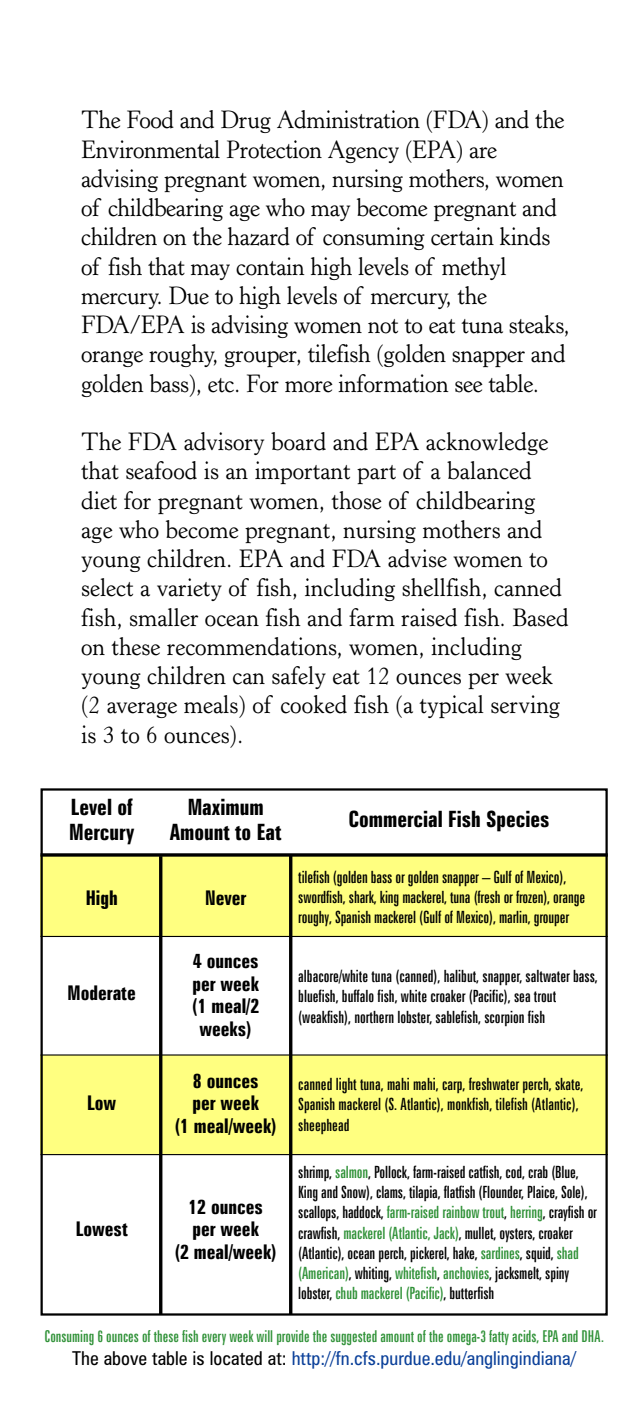
<style>
.page{position:relative;width:628px;height:1418px;background:#fff}
.page>*{position:absolute;margin:0;border:0;box-sizing:border-box;transform-origin:0 0}
.t1{font:24.75px/29.2px "Horley OSMT";letter-spacing:-.015em;color:#000;scale:.94 1}
.t2{font:700 extra-condensed 22.5px/24.8px "Zurich BT";color:#000}
.t3{font:700 extra-condensed 20.25px/22.5px "Zurich BT";color:#000;text-align:center}
.t4{font:condensed 19.12px "Zurich BT";color:#0c419a}
.t5{font:extra-condensed 16.88px/20.2px "Zurich BT";letter-spacing:-.005em;color:#000}
.t6{font:extra-condensed 16.2px "Zurich BT";color:#2f9137}
.s1{color:#2f9137}
.s2{color:#000}
</style>
<div class="page">
<div style="left:40px;top:1055px;width:568px;height:99px;background:#ffff80"></div>
<div style="left:40px;top:855px;width:568px;height:81px;background:#ffff80"></div>
<hr style="left:159px;top:856px;width:3px;height:458px;background:#000">
<hr style="left:289px;top:855px;width:3px;height:459px;background:#000">
<hr style="left:40px;top:853px;width:568px;height:3px;background:#000">
<hr style="left:40px;top:936px;width:568px;height:1px;background:#000">
<hr style="left:40px;top:1054px;width:568px;height:1px;background:#000">
<hr style="left:40px;top:1154px;width:568px;height:1px;background:#000">
<div style="left:40px;top:788px;width:568px;height:527px;border:2px solid #000"></div>
<p class="t1" style="left:81px;top:107px;width:521px">The Food and Drug Administration (FDA) and the Environmental Protection Agency (EPA) are advising pregnant women, nursing mothers, women of childbearing age who may become pregnant and children on the hazard of consuming certain kinds of fish that may contain high levels of methyl mercury. Due to high levels of mercury, the FDA/EPA is advising women not to eat tuna steaks, orange roughy, grouper, tilefish (golden snapper and golden bass), etc. For more information see table.</p>
<p class="t1" style="left:81px;top:429px;width:520px">The FDA advisory board and EPA acknowledge that seafood is an important part of a balanced diet for pregnant women, those of childbearing age who become pregnant, nursing mothers and young children. EPA and FDA advise women to select a variety of fish, including shellfish, canned fish, smaller ocean fish and farm raised fish. Based on these recommendations, women, including young children can safely eat 12 ounces per week (2 average meals) of cooked fish (a typical serving is 3 to 6 ounces).</p>
<p class="t2" style="left:69px;top:797px;width:67px">Level of<br>Mercury</p>
<p class="t3" style="left:86px;top:888px;width:33px">High</p>
<p class="t2" style="left:170px;top:797px;width:113px;text-align:center">Maximum<br>Amount to Eat</p>
<p class="t3" style="left:205px;top:888px;width:43px">Never</p>
<p class="t2" style="left:348px;top:808px;width:202px">Commercial Fish Species</p>
<p class="t5" style="left:298px;top:868px;width:288px">tilefish (golden bass or golden snapper – Gulf of Mexico), swordfish, shark, king mackerel, tuna (fresh or frozen), orange roughy, Spanish mackerel (Gulf of Mexico), marlin, grouper</p>
<p class="t3" style="left:192px;top:951px;width:69px">4 ounces per week (1 meal/2 weeks)</p>
<p class="t3" style="left:174px;top:1071px;width:104px">8 ounces<br>per week<br>(1 meal/week)</p>
<p class="t5" style="left:298px;top:967px;width:301px">albacore/white tuna (canned), halibut, snapper, saltwater bass, bluefish, buffalo fish, white croaker (Pacific), sea trout (weakfish), northern lobster, sablefish, scorpion fish</p>
<p class="t3" style="left:68px;top:983px;width:70px">Moderate</p>
<p class="t5" style="left:298px;top:1075px;width:287px">canned light tuna, mahi mahi, carp, freshwater perch, skate,<br>Spanish mackerel (S. Atlantic), monkfish, tilefish (Atlantic), sheephead</p>
<p class="t5" style="left:298px;top:1163px;width:300px">shrimp, <span class="s1">salmon</span>, Pollock, farm-raised catfish, cod, crab (Blue, King and Snow), clams, tilapia, flatfish (Flounder, Plaice, Sole), scallops, haddock, <span class="s1">farm-raised rainbow trout</span>, <span class="s1">herring</span>, crayfish or crawfish, <span class="s1">mackerel (Atlantic, Jack)</span>, mullet, oysters, croaker (Atlantic), ocean perch, pickerel, hake, <span class="s1">sardines</span>, squid, <span class="s1">shad (American)</span>, whiting, <span class="s1">whitefish</span>, <span class="s1">anchovies</span>, jacksmelt, spiny lobster, <span class="s1">chub mackerel (Pacific)</span>, butterfish</p>
<p class="t6" style="left:45px;top:1330px;width:561px">Consuming 6 ounces of these fish every week will provide the suggested amount of the omega-3 fatty acids, EPA and DHA.</p>
<p class="t4" style="left:72px;top:1351px;width:505px"><span class="s2">The above table is located at:</span> http://fn.cfs.purdue.edu/anglingindiana/</p>
<p class="t3" style="left:87px;top:1093px;width:31px">Low</p>
<p class="t3" style="left:174px;top:1197px;width:104px">12 ounces per week<br>(2 meal/week)</p>
<p class="t3" style="left:76px;top:1219px;width:53px">Lowest</p>
</div>
